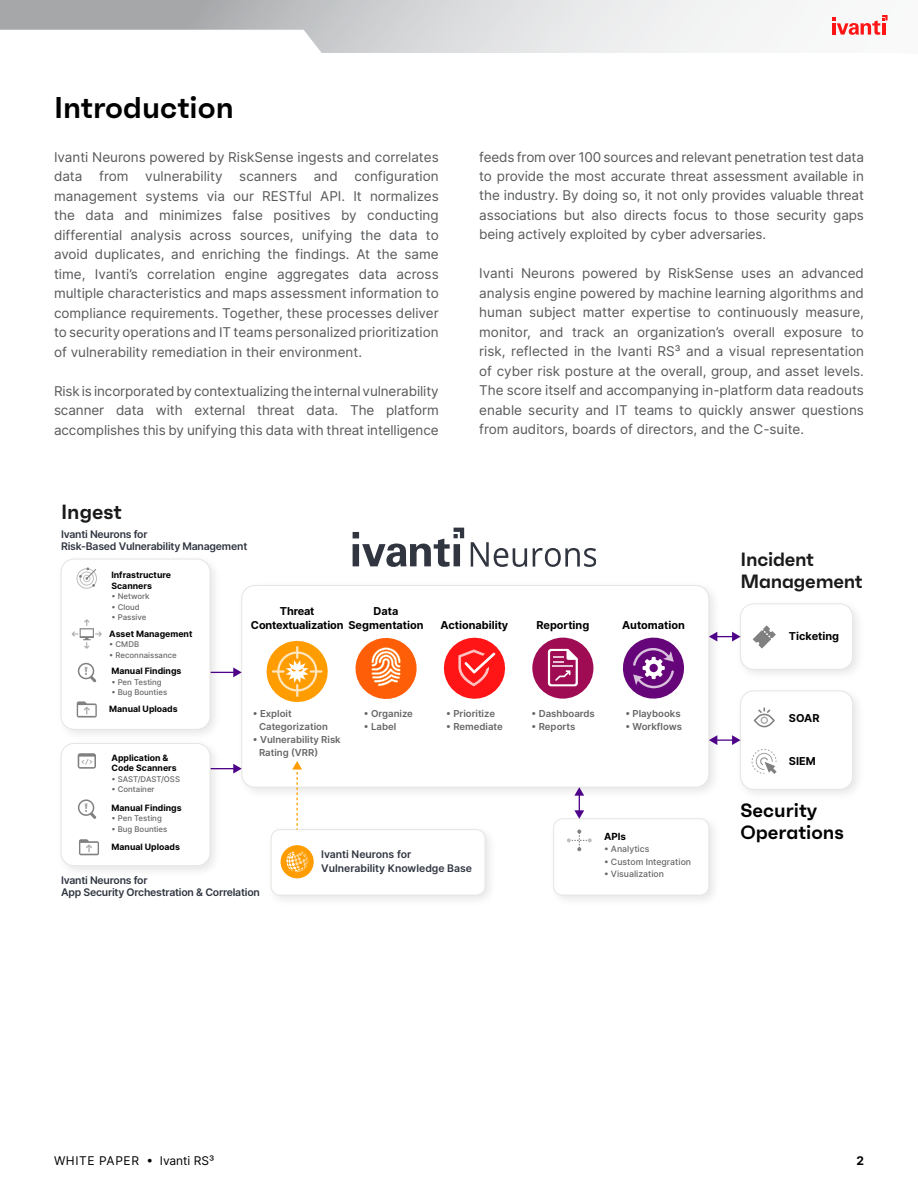
<style>
.page{position:relative;width:918px;height:1188px;background:#fff}
.page>*{position:absolute;margin:0;border:0;box-sizing:border-box;transform-origin:0 0}
.t1{font:600 30px "Faktum";color:#000}
.t2{font:600 20.55px "Faktum";color:#1a1a1a}
.t3{font:600 19.2px/21.6px "Faktum";letter-spacing:-.015em;color:#1a1a1a}
.t4{font:600 19.2px/21.6px "Faktum";color:#000}
.t5{font:13.5px/19.5px "Inter";letter-spacing:-.01em;color:#58595b;text-align:justify}
.t6{font:12px "Inter";color:#000}
.t7{font:700 12px "Inter";color:#000}
.t8{font:700 10.95px/14px "Inter";color:#000;text-align:center}
.t9{font:600 10.5px/12.3px "Inter";letter-spacing:-.02em;color:#303540}
.t10{font:600 10.5px/13px "Inter";color:#303540}
.t11{font:700 9.75px "Inter";color:#000}
.t12{font:600 9.6px/13px "Inter";color:#666}
.t13{font:700 8.7px/10.5px "Inter";color:#000}
.t14{font:500 8.7px "Inter";color:#666}
.t15{font:500 7.8px "Inter";color:#666}
</style>
<div class="page">
<svg style="left:0;top:0;width:770px;height:53px"></svg>
<svg style="left:832px;top:15px;width:56px;height:20px"></svg>
<svg style="left:353px;top:528px;width:243px;height:39px"></svg>
<img style="left:732px;top:603px;width:126px;height:71px">
<div style="left:741px;top:604px;width:112px;height:65px;background:#fff;border-radius:13px"></div>
<div style="left:740px;top:604px;width:113px;height:66px;border:1px solid #e5e5e1;border-radius:13px"></div>
<img style="left:740px;top:690px;width:118px;height:104px">
<div style="left:741px;top:691px;width:112px;height:98px;background:#fff;border-radius:13px"></div>
<div style="left:740px;top:691px;width:113px;height:99px;border:1px solid #e5e5e1;border-radius:13px"></div>
<div style="left:241px;top:585px;width:468px;height:202px;border:1px solid #e5e5e1;border-radius:13px"></div>
<svg style="left:709px;top:632px;width:32px;height:10px"></svg>
<svg style="left:709px;top:735px;width:32px;height:10px"></svg>
<svg style="left:751px;top:749px;width:26px;height:25px"></svg>
<svg style="left:753px;top:625px;width:23px;height:24px"></svg>
<img style="left:270px;top:830px;width:220px;height:70px">
<div style="left:271px;top:830px;width:214px;height:65px;background:#fff;border-radius:9px"></div>
<div style="left:271px;top:829px;width:214px;height:66px;border:1px solid #e5e5e1;border-radius:9px"></div>
<div style="left:281px;top:845px;width:33px;height:33px;background:#ff9d00;border-radius:50%"></div>
<svg style="left:286px;top:851px;width:23px;height:22px"></svg>
<svg style="left:266px;top:640px;width:62px;height:63px"></svg>
<svg style="left:355px;top:638px;width:62px;height:61px"></svg>
<div style="left:532px;top:638px;width:61px;height:61px;background:#9f0c54;border-radius:50%"></div>
<svg style="left:548px;top:649px;width:30px;height:37px"></svg>
<hr style="left:553px;top:665px;width:20px;height:2px;background:#fff">
<svg style="left:622px;top:637px;width:62px;height:62px"></svg>
<svg style="left:443px;top:637px;width:63px;height:62px"></svg>
<svg style="left:754px;top:707px;width:21px;height:20px"></svg>
<img style="left:554px;top:818px;width:160px;height:82px">
<div style="left:554px;top:819px;width:155px;height:76px;background:#fff;border-radius:9px"></div>
<div style="left:553px;top:819px;width:156px;height:76px;border:1px solid #e5e5e1;border-radius:9px"></div>
<svg style="left:567px;top:830px;width:25px;height:21px"></svg>
<svg style="left:574px;top:787px;width:10px;height:32px"></svg>
<svg style="left:292px;top:761px;width:10px;height:69px"></svg>
<svg style="left:226px;top:667px;width:16px;height:10px"></svg>
<img style="left:60px;top:558px;width:166px;height:176px">
<div style="left:61px;top:559px;width:149px;height:170px;background:#fff;border-radius:13px"></div>
<div style="left:61px;top:559px;width:149px;height:171px;border:1px solid #e5e5e1;border-radius:13px"></div>
<svg style="left:77px;top:662px;width:19px;height:20px"></svg>
<svg style="left:77px;top:567px;width:20px;height:22px"></svg>
<svg style="left:72px;top:619px;width:30px;height:30px"></svg>
<svg style="left:77px;top:701px;width:20px;height:17px"></svg>
<svg style="left:226px;top:764px;width:16px;height:10px"></svg>
<img style="left:60px;top:743px;width:166px;height:128px">
<div style="left:61px;top:743px;width:149px;height:123px;background:#fff;border-radius:13px"></div>
<div style="left:61px;top:743px;width:149px;height:123px;border:1px solid #e5e5e1;border-radius:13px"></div>
<svg style="left:78px;top:799px;width:18px;height:20px"></svg>
<svg style="left:78px;top:753px;width:18px;height:16px"></svg>
<svg style="left:79px;top:839px;width:20px;height:16px"></svg>
<h1 class="t1" style="left:54px;top:89px;width:181px">Introduction</h1>
<p class="t5" style="left:54px;top:147px;width:386px">Ivanti Neurons powered by RiskSense ingests and correlates data from vulnerability scanners and configuration management systems via our RESTful API. It normalizes the data and minimizes false positives by conducting differential analysis across sources, unifying the data to avoid duplicates, and enriching the findings. At the same time, Ivanti’s correlation engine aggregates data across multiple characteristics and maps assessment information to compliance requirements. Together, these processes deliver to security operations and IT teams personalized prioritization of vulnerability remediation in their environment.</p>
<p class="t5" style="left:54px;top:381px;width:386px">Risk is incorporated by contextualizing the internal vulnerability scanner data with external threat data. The platform accomplishes this by unifying this data with threat intelligence</p>
<h2 class="t2" style="left:61px;top:499px;width:62px">Ingest</h2>
<p class="t5" style="left:479px;top:147px;width:386px">feeds from over 100 sources and relevant penetration test data to provide the most accurate threat assessment available in the industry. By doing so, it not only provides valuable threat associations but also directs focus to those security gaps being actively exploited by cyber adversaries.</p>
<p class="t5" style="left:479px;top:264px;width:386px">Ivanti Neurons powered by RiskSense uses an advanced analysis engine powered by machine learning algorithms and human subject matter expertise to continuously measure, monitor, and track an organization’s overall exposure to risk, reflected in the Ivanti RS³ and a visual representation of cyber risk posture at the overall, group, and asset levels.<br>The score itself and accompanying in-platform data readouts enable security and IT teams to quickly answer questions from auditors, boards of directors, and the C-suite.</p>
<p class="t9" style="left:61px;top:528px;width:188px">Ivanti Neurons for<br>Risk-Based Vulnerability Management</p>
<p class="t13" style="left:111px;top:570px;width:61px">Infrastructure<br>Scanners</p>
<p class="t15" style="left:111px;top:591px;width:40px">• Network</p>
<p class="t15" style="left:111px;top:601px;width:30px">• Cloud</p>
<p class="t15" style="left:111px;top:612px;width:36px">• Passive</p>
<p class="t13" style="left:109px;top:628px;width:85px">Asset Management</p>
<p class="t15" style="left:109px;top:639px;width:31px">• CMDB</p>
<p class="t15" style="left:109px;top:649px;width:69px">• Reconnaissance</p>
<p class="t13" style="left:111px;top:666px;width:72px">Manual Findings</p>
<p class="t15" style="left:111px;top:676px;width:52px">• Pen Testing</p>
<p class="t15" style="left:111px;top:687px;width:57px">• Bug Bounties</p>
<p class="t13" style="left:109px;top:704px;width:70px">Manual Uploads</p>
<p class="t13" style="left:112px;top:752px;width:67px">Application &amp;<br>Code Scanners</p>
<p class="t15" style="left:112px;top:773px;width:70px">• SAST/DAST/OSS</p>
<p class="t15" style="left:112px;top:784px;width:45px">• Container</p>
<p class="t13" style="left:112px;top:802px;width:72px">Manual Findings</p>
<p class="t15" style="left:112px;top:813px;width:52px">• Pen Testing</p>
<p class="t15" style="left:112px;top:823px;width:57px">• Bug Bounties</p>
<p class="t8" style="left:251px;top:604px;width:94px">Threat<br>Contextualization</p>
<p class="t8" style="left:349px;top:604px;width:77px">Data<br>Segmentation</p>
<p class="t12" style="left:259px;top:707px;width:70px;text-indent:-6px">• Exploit<br>Categorization</p>
<p class="t12" style="left:259px;top:733px;width:83px;text-indent:-6px">• Vulnerability Risk<br>Rating (VRR)</p>
<p class="t12" style="left:364px;top:707px;width:51px">• Organize</p>
<p class="t12" style="left:364px;top:720px;width:34px">• Label</p>
<p class="t8" style="left:441px;top:618px;width:69px">Actionability</p>
<p class="t12" style="left:446px;top:707px;width:50px">• Prioritize</p>
<p class="t12" style="left:446px;top:720px;width:58px">• Remediate</p>
<p class="t13" style="left:112px;top:841px;width:70px">Manual Uploads</p>
<p class="t9" style="left:61px;top:873px;width:200px">Ivanti Neurons for<br>App Security Orchestration &amp; Correlation</p>
<p class="t10" style="left:321px;top:848px;width:153px">Ivanti Neurons for<br>Vulnerability Knowledge Base</p>
<p class="t8" style="left:536px;top:618px;width:54px">Reporting</p>
<p class="t8" style="left:622px;top:618px;width:64px">Automation</p>
<p class="t12" style="left:532px;top:707px;width:65px">• Dashboards</p>
<p class="t12" style="left:532px;top:720px;width:45px">• Reports</p>
<p class="t12" style="left:625px;top:707px;width:57px">• Playbooks</p>
<p class="t12" style="left:625px;top:720px;width:58px">• Workflows</p>
<p class="t11" style="left:604px;top:830px;width:23px">APIs</p>
<p class="t14" style="left:604px;top:843px;width:47px">• Analytics</p>
<p class="t14" style="left:604px;top:855px;width:89px">• Custom Integration</p>
<p class="t14" style="left:604px;top:867px;width:62px">• Visualization</p>
<h3 class="t3" style="left:741px;top:548px;width:124px">Incident<br>Management</h3>
<p class="t8" style="left:789px;top:629px;width:52px">Ticketing</p>
<p class="t8" style="left:789px;top:711px;width:32px">SOAR</p>
<p class="t8" style="left:789px;top:754px;width:28px">SIEM</p>
<h3 class="t4" style="left:741px;top:799px;width:105px">Security<br>Operations</h3>
<p class="t6" style="left:54px;top:1152px;width:162px">WHITE PAPER • Ivanti RS³</p>
<p class="t7" style="left:856px;top:1152px;width:9px">2</p>
</div>
